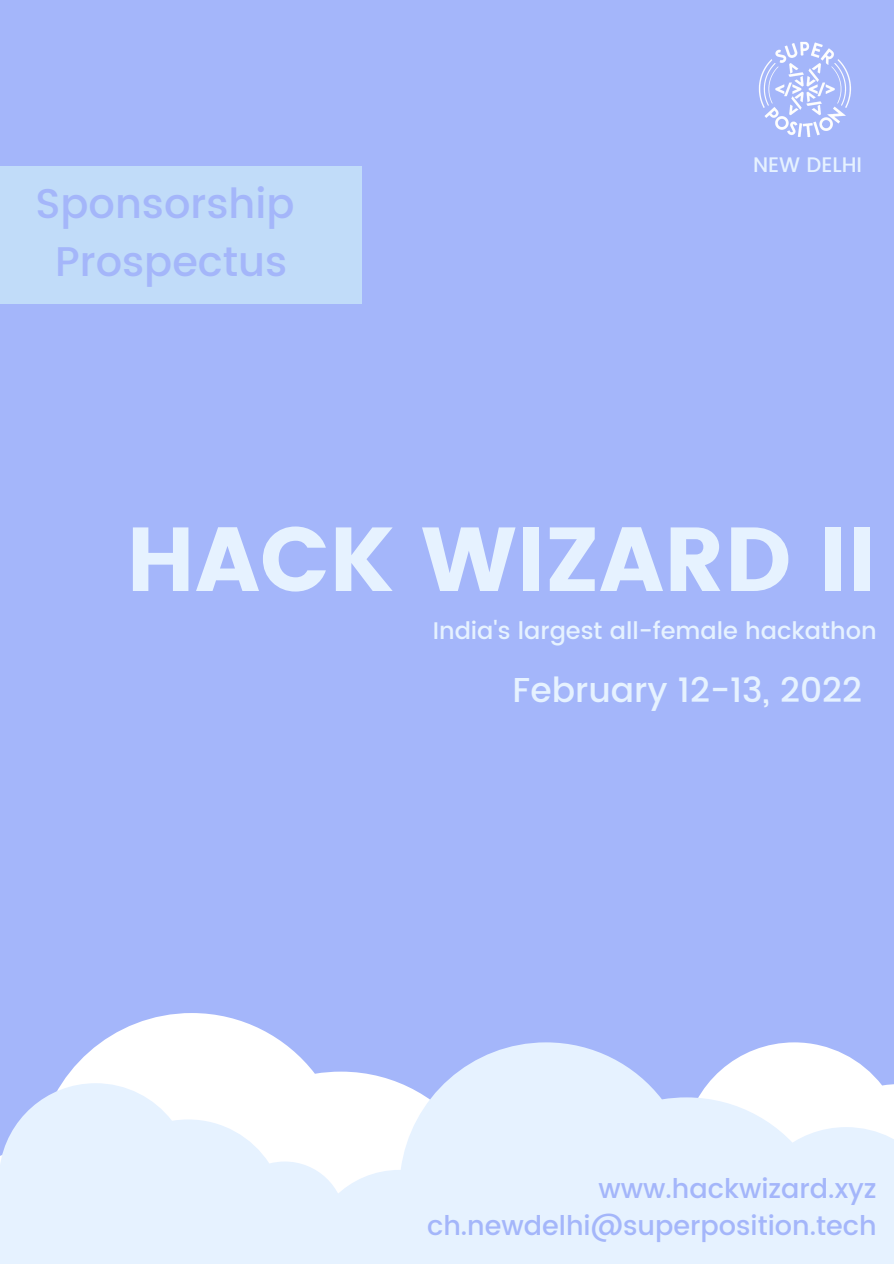
<style>
.page{position:relative;width:894px;height:1264px;background:#fff}
.page>*{position:absolute;margin:0;border:0;box-sizing:border-box;transform-origin:0 0}
.t1{font:90.6px "Poppins";color:#e6f2ff}
.t2{font:500 41.4px "Poppins";color:#a4b6fa}
.t3{font:500 34.5px "Poppins";color:#e6f2ff}
.t4{font:500 27px "Poppins";color:#a4b6fa}
.t5{font:500 24px "Poppins";color:#e6f2ff}
.t6{font:500 21px "Poppins";color:#e6f2ff}
</style>
<div class="page">
<div style="left:0;top:0;width:893px;height:1263px;background:#a4b6fa"></div>
<img style="left:758px;top:41px;width:93px;height:96px">
<div style="left:0;top:166px;width:361px;height:138px;background:#c1dcf9"></div>
<svg style="left:62px;top:1013px;width:246px;height:70px;fill:#fff"></svg>
<svg style="left:308px;top:1042px;width:585px;height:221px;fill:#e6f2ff"></svg>
<div style="left:683px;top:1127px;width:210px;height:136px;background:#e6f2ff"></div>
<svg style="left:0;top:1083px;width:345px;height:180px;fill:#e6f2ff"></svg>
<p class="t2" style="left:35px;top:180px;width:260px">Sponsorship</p>
<p class="t2" style="left:55px;top:237px;width:233px">Prospectus</p>
<p class="t6" style="left:752px;top:153px;width:111px">NEW DELHI</p>
<p class="t1" style="left:126px;top:506px;width:751px">HACK WIZARD II</p>
<p class="t5" style="left:432px;top:617px;width:445px">India's largest all-female hackathon</p>
<p class="t3" style="left:512px;top:670px;width:351px">February 12-13, 2022</p>
<p class="t4" style="left:598px;top:1172px;width:279px">www.hackwizard.xyz</p>
<p class="t4" style="left:427px;top:1209px;width:451px">ch.newdelhi@superposition.tech</p>
</div>
